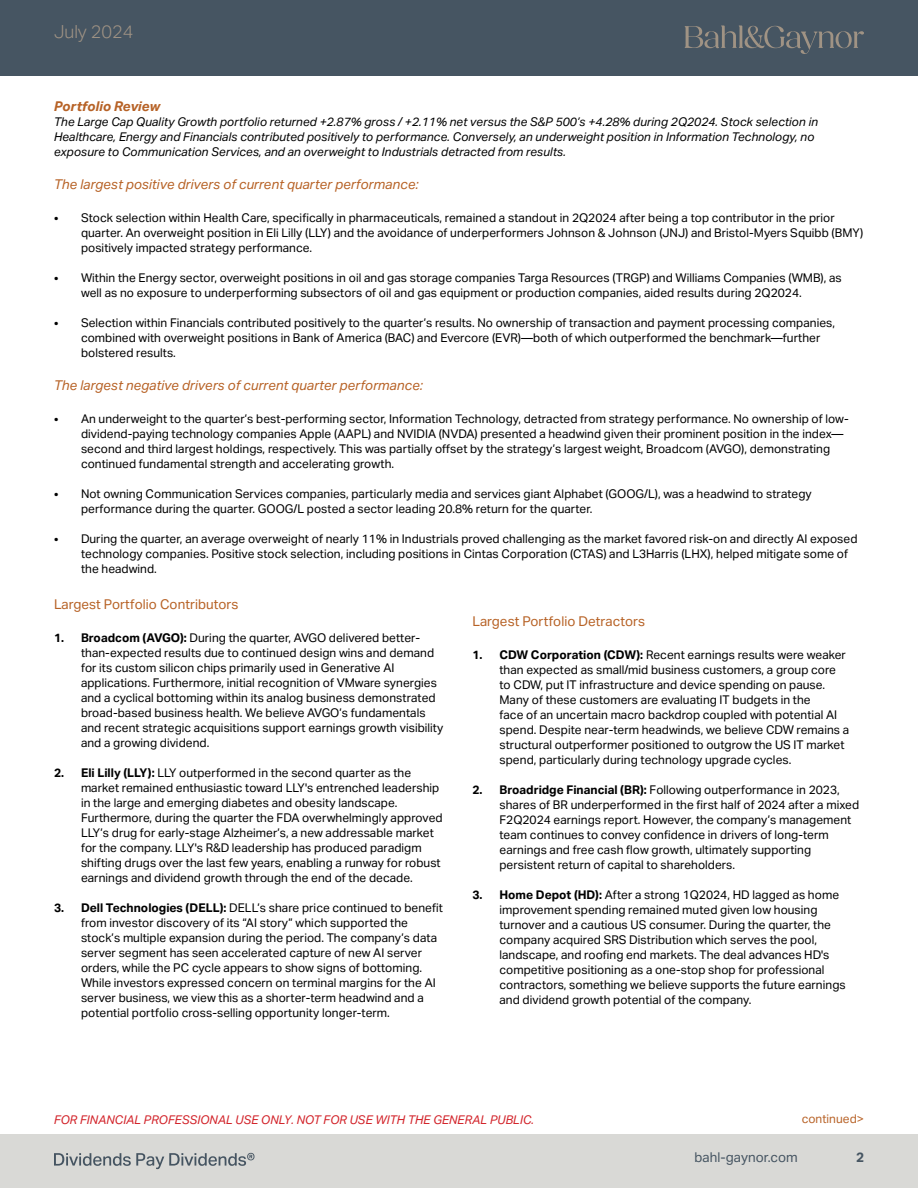
<style>
.page{position:relative;width:918px;height:1188px;background:#fff}
.page>*{position:absolute;margin:0;border:0;box-sizing:border-box;transform-origin:0 0}
.t1{font:300 18px "Aktiv Grotesk";color:#a09384}
.t2{font:italic 13.5px "Aktiv Grotesk";color:#b76226}
.t3{font:13.5px "Aktiv Grotesk";color:#b76226}
.t4{font:13.5px "Aktiv Grotesk";color:#465562}
.t5{font:italic 700 13.5px "Aktiv Grotesk";color:#b76226}
.t6{font:700 13.5px "Aktiv Grotesk";color:#465562}
.t7{font:12px/15px "Aktiv Grotesk";color:#000}
.t8{font:italic 12px/15px "Aktiv Grotesk";color:#000}
.t9{font:italic 12px "Aktiv Grotesk";color:#d2232a}
.t10{font:12px "Aktiv Grotesk";color:#b86328}
.s1{font-weight:700}
</style>
<div class="page">
<div style="left:0;top:1134px;width:918px;height:54px;background:#d9d9d6"></div>
<svg style="left:54px;top:1153px;width:201px;height:16px"></svg>
<div style="left:0;top:0;width:918px;height:75px;background:#465562"></div>
<svg style="left:685px;top:25px;width:179px;height:29px"></svg>
<h1 class="t1" style="left:54px;top:22px;width:81px">July 2024</h1>
<p class="t5" style="left:54px;top:99px;width:108px">Portfolio Review</p>
<p class="t8" style="left:54px;top:115px;width:766px">The Large Cap Quality Growth portfolio returned +2.87% gross / +2.11% net versus the S&amp;P 500’s +4.28% during 2Q2024. Stock selection in<br>Healthcare, Energy and Financials contributed positively to performance. Conversely, an underweight position in Information Technology, no exposure to Communication Services, and an overweight to Industrials detracted from results.</p>
<p class="t2" style="left:54px;top:177px;width:366px">The largest positive drivers of current quarter performance:</p>
<p class="t7" style="left:81px;top:211px;width:784px;text-indent:-27px">• Stock selection within Health Care, specifically in pharmaceuticals, remained a standout in 2Q2024 after being a top contributor in the prior quarter. An overweight position in Eli Lilly (LLY) and the avoidance of underperformers Johnson &amp; Johnson (JNJ) and Bristol-Myers Squibb (BMY) positively impacted strategy performance.</p>
<p class="t7" style="left:81px;top:271px;width:762px;text-indent:-27px">• Within the Energy sector, overweight positions in oil and gas storage companies Targa Resources (TRGP) and Williams Companies (WMB), as well as no exposure to underperforming subsectors of oil and gas equipment or production companies, aided results during 2Q2024.</p>
<p class="t7" style="left:81px;top:316px;width:756px;text-indent:-27px">• Selection within Financials contributed positively to the quarter’s results. No ownership of transaction and payment processing companies, combined with overweight positions in Bank of America (BAC) and Evercore (EVR)—both of which outperformed the benchmark—further bolstered results.</p>
<p class="t2" style="left:54px;top:378px;width:371px">The largest negative drivers of current quarter performance:</p>
<p class="t7" style="left:81px;top:412px;width:769px;text-indent:-27px">• An underweight to the quarter’s best-performing sector, Information Technology, detracted from strategy performance. No ownership of low&shy;dividend-paying technology companies Apple (AAPL) and NVIDIA (NVDA) presented a headwind given their prominent position in the index— second and third largest holdings, respectively. This was partially offset by the strategy’s largest weight, Broadcom (AVGO), demonstrating continued fundamental strength and accelerating growth.</p>
<p class="t7" style="left:81px;top:487px;width:732px;text-indent:-27px">• Not owning Communication Services companies, particularly media and services giant Alphabet (GOOG/L), was a headwind to strategy performance during the quarter. GOOG/L posted a sector leading 20.8% return for the quarter.</p>
<p class="t7" style="left:81px;top:532px;width:778px;text-indent:-27px">• During the quarter, an average overweight of nearly 11% in Industrials proved challenging as the market favored risk-on and directly AI exposed technology companies. Positive stock selection, including positions in Cintas Corporation (CTAS) and L3Harris (LHX), helped mitigate some of the headwind.</p>
<p class="t3" style="left:54px;top:597px;width:186px">Largest Portfolio Contributors</p>
<p class="t7" style="left:81px;top:631px;width:364px;text-indent:-27px"><span class="s1">1. Broadcom (AVGO):</span> During the quarter, AVGO delivered better&shy;than-expected results due to continued design wins and demand for its custom silicon chips primarily used in Generative AI applications. Furthermore, initial recognition of VMware synergies and a cyclical bottoming within its analog business demonstrated broad-based business health. We believe AVGO’s fundamentals and recent strategic acquisitions support earnings growth visibility and a growing dividend.</p>
<p class="t7" style="left:81px;top:766px;width:363px;text-indent:-27px"><span class="s1">2. Eli Lilly (LLY):</span> LLY outperformed in the second quarter as the market remained enthusiastic toward LLY's entrenched leadership in the large and emerging diabetes and obesity landscape.<br>Furthermore, during the quarter the FDA overwhelmingly approved LLY’s drug for early-stage Alzheimer’s, a new addressable market for the company. LLY's R&amp;D leadership has produced paradigm shifting drugs over the last few years, enabling a runway for robust earnings and dividend growth through the end of the decade.</p>
<p class="t7" style="left:81px;top:901px;width:364px;text-indent:-27px"><span class="s1">3. Dell Technologies (DELL):</span> DELL’s share price continued to benefit from investor discovery of its “AI story” which supported the stock’s multiple expansion during the period. The company’s data server segment has seen accelerated capture of new AI server orders, while the PC cycle appears to show signs of bottoming.<br>While investors expressed concern on terminal margins for the AI server business, we view this as a shorter-term headwind and a potential portfolio cross-selling opportunity longer-term.</p>
<p class="t3" style="left:472px;top:614px;width:174px">Largest Portfolio Detractors</p>
<p class="t7" style="left:500px;top:648px;width:351px;text-indent:-27px"><span class="s1">1. CDW Corporation (CDW):</span> Recent earnings results were weaker than expected as small/mid business customers, a group core to CDW, put IT infrastructure and device spending on pause.<br>Many of these customers are evaluating IT budgets in the<br>face of an uncertain macro backdrop coupled with potential AI spend. Despite near-term headwinds, we believe CDW remains a structural outperformer positioned to outgrow the US IT market spend, particularly during technology upgrade cycles.</p>
<p class="t7" style="left:500px;top:783px;width:361px;text-indent:-27px"><span class="s1">2. Broadridge Financial (BR):</span> Following outperformance in 2023, shares of BR underperformed in the first half of 2024 after a mixed F2Q2024 earnings report. However, the company’s management team continues to convey confidence in drivers of long-term earnings and free cash flow growth, ultimately supporting persistent return of capital to shareholders.</p>
<p class="t7" style="left:500px;top:888px;width:348px;text-indent:-27px"><span class="s1">3. Home Depot (HD):</span> After a strong 1Q2024, HD lagged as home improvement spending remained muted given low housing turnover and a cautious US consumer. During the quarter, the company acquired SRS Distribution which serves the pool, landscape, and roofing end markets. The deal advances HD's competitive positioning as a one-stop shop for professional contractors, something we believe supports the future earnings and dividend growth potential of the company.</p>
<p class="t9" style="left:54px;top:1113px;width:482px">FOR FINANCIAL PROFESSIONAL USE ONLY. NOT FOR USE WITH THE GENERAL PUBLIC.</p>
<p class="t10" style="left:802px;top:1112px;width:64px">continued&gt;</p>
<p class="t4" style="left:694px;top:1150px;width:105px">bahl-gaynor.com</p>
<p class="t6" style="left:856px;top:1150px;width:9px">2</p>
</div>
